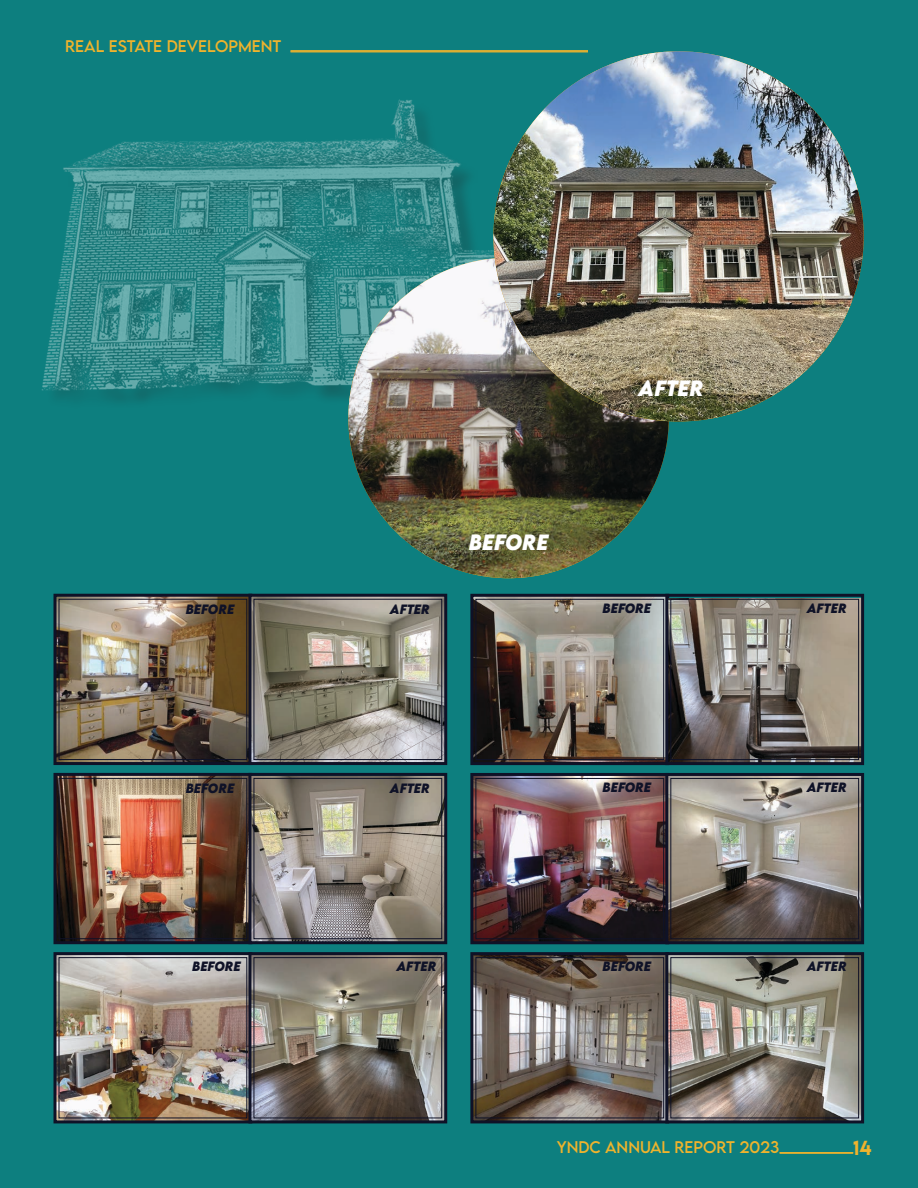
<style>
.page{position:relative;width:918px;height:1188px;background:#0d7f7f}
.page>*{position:absolute;margin:0;border:0;box-sizing:border-box;transform-origin:0 0}
.t1{font:italic 700 19.65px "LEMONMILK";color:#fff}
.t2{font:500 18px "LEMONMILK";color:#efb32d}
.t3{font:15px "LEMONMILK";color:#efb32d}
.t4{font:italic 700 12px "LEMONMILK";color:#0f1227}
</style>
<div class="page">
<img style="left:470px;top:593px;width:395px;height:531px">
<div style="left:670px;top:778px;width:189px;height:161px;border:1px solid #0f1227"></div>
<img style="left:41px;top:50px;width:547px;height:346px">
<img style="left:348px;top:258px;width:321px;height:320px;border-radius:160px">
<img style="left:493px;top:51px;width:371px;height:370px;border-radius:185px">
<img style="left:53px;top:593px;width:395px;height:531px">
<div style="left:253px;top:599px;width:189px;height:161px;border:1px solid #0f1227"></div>
<hr style="left:780px;top:1152px;width:73px;height:1px;background:#efb32d">
<hr style="left:780px;top:1153px;width:73px;height:1px;background:#efb32d">
<p class="t3" style="left:65px;top:36px;width:217px">REAL ESTATE DEVELOPMENT</p>
<p class="t1" style="left:638px;top:375px;width:67px">After</p>
<p class="t4" style="left:186px;top:601px;width:10px">BEFORE</p>
<p class="t4" style="left:390px;top:601px;width:33px">AF TER</p>
<p class="t1" style="left:469px;top:529px;width:15px">BEFORE</p>
<p class="t4" style="left:603px;top:600px;width:10px">BEFORE</p>
<p class="t4" style="left:807px;top:600px;width:33px">AF TER</p>
<p class="t4" style="left:186px;top:780px;width:10px">BEFORE</p>
<p class="t4" style="left:390px;top:780px;width:33px">AF TER</p>
<p class="t4" style="left:603px;top:779px;width:10px">BEFORE</p>
<p class="t4" style="left:807px;top:779px;width:33px">AF TER</p>
<p class="t4" style="left:192px;top:959px;width:10px">BEFORE</p>
<p class="t4" style="left:396px;top:959px;width:33px">AF TER</p>
<p class="t4" style="left:603px;top:959px;width:10px">BEFORE</p>
<p class="t4" style="left:807px;top:959px;width:33px">AF TER</p>
<p class="t3" style="left:557px;top:1138px;width:224px">YNDC ANNUAL REPORT 2023</p>
<h2 class="t2" style="left:853px;top:1136px;width:20px">14</h2>
</div>
